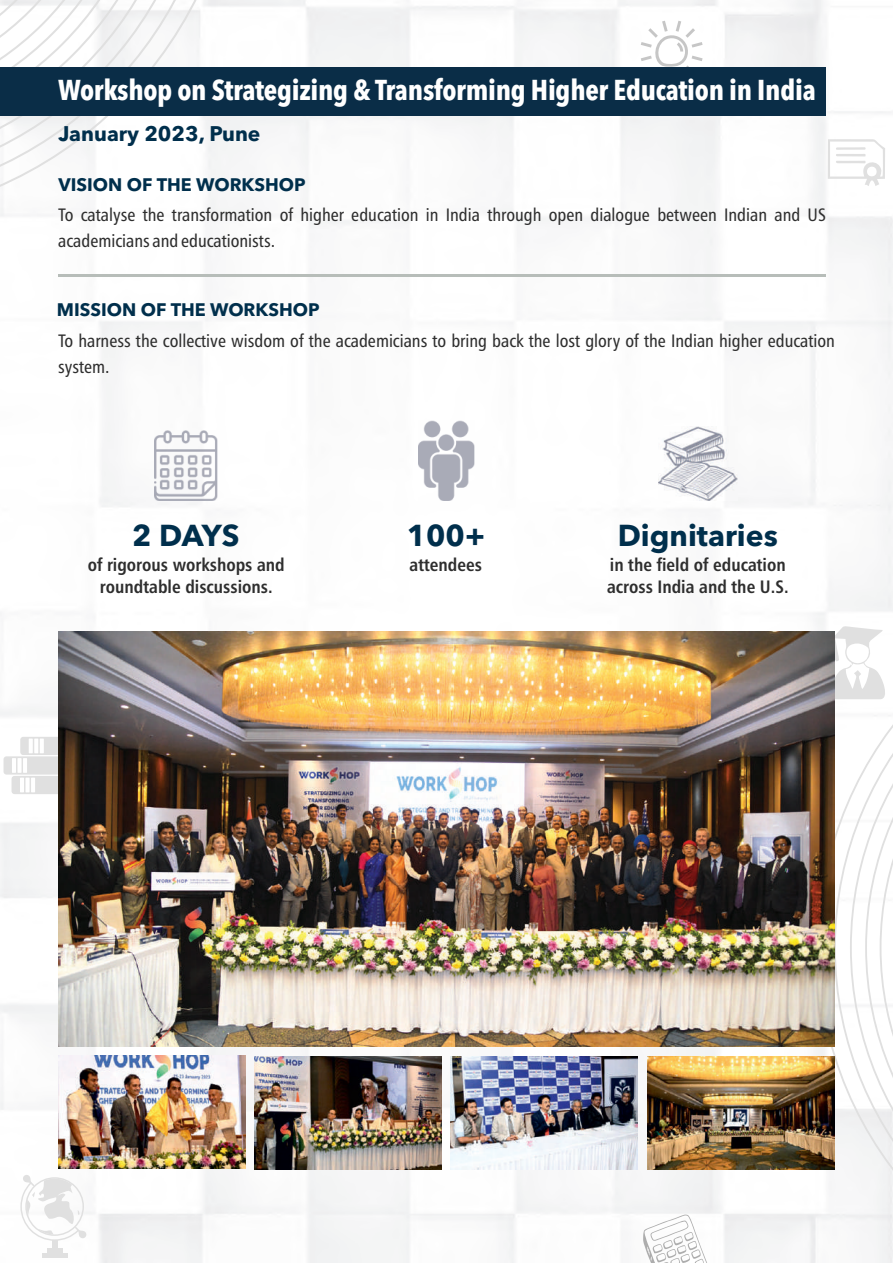
<style>
.page{position:relative;width:893px;height:1263px;background:#fff}
.page>*{position:absolute;margin:0;border:0;box-sizing:border-box;transform-origin:0 0}
.t1{font:700 30px "Avenir Next LT Pro";color:#002f4c}
.t2{font:700 condensed 28.5px "Avenir Next LT Pro";letter-spacing:-.01em;color:#fff}
.t3{font:700 21px "Avenir Next LT Pro";color:#002f4c}
.t4{font:18px/26px "Humanist 777 BT Roman Condensed B";color:#2e2e2e}
.t5{font:18px/21.9px "Humanist 777 BT Bold Condensed B";color:#2e2e2e}
.t6{font:700 18px "Avenir Next LT Pro";color:#002f4c}
</style>
<div class="page">
<img style="left:0;top:0;width:893px;height:1263px">
<svg style="left:0;top:0;width:239px;height:221px"></svg>
<svg style="left:817px;top:580px;width:76px;height:683px"></svg>
<svg style="left:830px;top:625px;width:60px;height:74px"></svg>
<svg style="left:828px;top:138px;width:57px;height:48px"></svg>
<svg style="left:641px;top:21px;width:62px;height:46px"></svg>
<div style="left:47px;top:1248px;width:15px;height:5px;background:#e0e0e0"></div>
<div style="left:52px;top:1240px;width:6px;height:8px;background:#e0e0e0"></div>
<div style="left:42px;top:1253px;width:26px;height:5px;background:#e0e0e0"></div>
<svg style="left:20px;top:1175px;width:66px;height:66px"></svg>
<svg style="left:643px;top:1214px;width:66px;height:49px"></svg>
<div style="left:4px;top:756px;width:72px;height:18px;background:#e0e0e0;border-radius:3px"></div>
<hr style="left:12px;top:758px;width:4px;height:15px;background:#fff">
<div style="left:17px;top:758px;width:5px;height:15px;background:#fff"></div>
<hr style="left:23px;top:758px;width:4px;height:15px;background:#fff">
<div style="left:12px;top:776px;width:72px;height:18px;background:#e0e0e0;border-radius:3px"></div>
<hr style="left:20px;top:778px;width:4px;height:14px;background:#fff">
<svg style="left:26px;top:778px;width:4px;height:14px"></svg>
<hr style="left:31px;top:778px;width:4px;height:14px;background:#fff">
<div style="left:20px;top:737px;width:73px;height:18px;background:#e0e0e0;border-radius:3px"></div>
<hr style="left:29px;top:738px;width:4px;height:15px;background:#fff">
<hr style="left:34px;top:738px;width:4px;height:15px;background:#fff">
<hr style="left:40px;top:738px;width:4px;height:15px;background:#fff">
<div style="left:0;top:67px;width:826px;height:48px;background:#0a2d47"></div>
<hr style="left:58px;top:274px;width:768px;height:2px;background:#b7bdb9">
<img style="left:418px;top:421px;width:57px;height:79px">
<img style="left:659px;top:427px;width:78px;height:73px">
<img style="left:154px;top:430px;width:63px;height:70px">
<img style="left:58px;top:631px;width:776px;height:416px">
<img style="left:58px;top:1056px;width:187px;height:112px">
<img style="left:647px;top:1056px;width:187px;height:113px">
<img style="left:451px;top:1056px;width:187px;height:113px">
<img style="left:254px;top:1056px;width:187px;height:113px">
<h2 class="t2" style="left:58px;top:79px;width:759px">Workshop on Strategizing &amp; Transforming Higher Education in India</h2>
<p class="t3" style="left:58px;top:125px;width:204px">January 2023, Pune</p>
<p class="t6" style="left:59px;top:177px;width:249px">VISION OF THE WORKSHOP</p>
<p class="t4" style="left:58px;top:203px;width:769px">To catalyse the transformation of higher education in India through open dialogue between Indian and US academicians and educationists.</p>
<p class="t6" style="left:57px;top:303px;width:264px">MISSION OF THE WORKSHOP</p>
<p class="t4" style="left:58px;top:329px;width:778px">To harness the collective wisdom of the academicians to bring back the lost glory of the Indian higher education system.</p>
<h1 class="t1" style="left:132px;top:523px;width:109px">2 DAYS</h1>
<h1 class="t1" style="left:407px;top:523px;width:80px">100+</h1>
<p class="t5" style="left:88px;top:555px;width:199px">of rigorous workshops and</p>
<p class="t5" style="left:409px;top:555px;width:74px">attendees</p>
<p class="t5" style="left:100px;top:577px;width:174px">roundtable discussions.</p>
<h1 class="t1" style="left:618px;top:523px;width:162px">Dignitaries</h1>
<p class="t5" style="left:607px;top:555px;width:183px">in the field of education across India and the U.S.</p>
</div>
